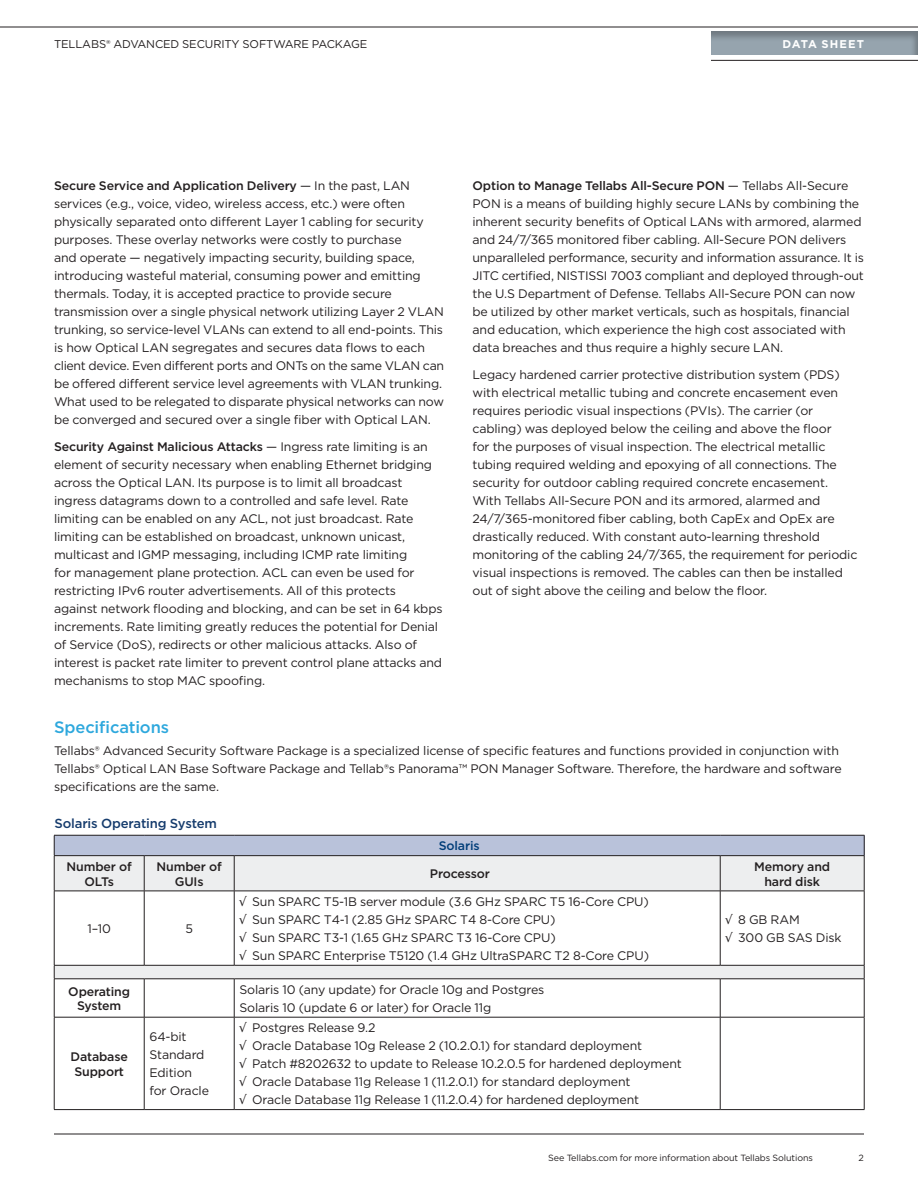
<style>
.page{position:relative;width:918px;height:1188px;background:#fff}
.page>*{position:absolute;margin:0;border:0;box-sizing:border-box;transform-origin:0 0}
._03_Subhead1_1014{font:500 16.5px "Gotham";letter-spacing:-.005em;color:#2ea8dd}
._05_Subhead3_1014{font:500 13.2px "Gotham";letter-spacing:-.01em;color:#163c6d}
._07_Body_1014{font:12.3px/18px "Gotham";letter-spacing:-.01em;color:#231f20}
._07_Body_1014-2{font:500 12.3px/14.9px "Gotham";letter-spacing:-.01em;color:#231f20;text-align:center}
._07_Body_1014-3{font:500 12.3px "Gotham";letter-spacing:-.01em;color:#003d78}
._10_SmallTitlePageHe{font:11.25px "Gotham";letter-spacing:-.01em;color:#231f20}
.t1{font:700 11.25px "Gotham";letter-spacing:.09em;color:#fff}
._11_Footer_1014{font:9px "Gotham";letter-spacing:-.01em;color:#231f20}
.s1{font-weight:500}
</style>
<div class="page">
<div style="left:709px;top:30px;width:209px;height:27px;background:#231f20;opacity:.3"></div>
<hr style="left:711px;top:60px;width:207px;height:1px;background:#231f20">
<hr style="left:0;top:27px;width:918px;height:1px;background:#231f20">
<hr style="left:54px;top:1134px;width:810px;height:1px;background:#231f20">
<div style="left:54px;top:835px;width:810px;height:21px;background:#b9c2da"></div>
<svg style="left:55px;top:856px;width:809px;height:123px"></svg>
<hr style="left:54px;top:835px;width:90px;height:1px;background:#231f20">
<svg style="left:54px;top:835px;width:1px;height:20px"></svg>
<hr style="left:144px;top:835px;width:90px;height:1px;background:#231f20">
<hr style="left:234px;top:835px;width:486px;height:1px;background:#231f20">
<hr style="left:720px;top:835px;width:144px;height:1px;background:#231f20">
<svg style="left:864px;top:835px;width:1px;height:20px"></svg>
<hr style="left:54px;top:855px;width:90px;height:1px;background:#231f20">
<hr style="left:54px;top:856px;width:1px;height:35px;background:#231f20">
<hr style="left:144px;top:855px;width:90px;height:1px;background:#231f20">
<hr style="left:144px;top:856px;width:1px;height:35px;background:#231f20">
<hr style="left:234px;top:855px;width:486px;height:1px;background:#231f20">
<hr style="left:234px;top:856px;width:1px;height:35px;background:#231f20">
<hr style="left:720px;top:855px;width:144px;height:1px;background:#231f20">
<hr style="left:720px;top:856px;width:1px;height:35px;background:#231f20">
<hr style="left:864px;top:856px;width:1px;height:35px;background:#231f20">
<hr style="left:54px;top:891px;width:90px;height:1px;background:#231f20">
<hr style="left:54px;top:891px;width:1px;height:74px;background:#231f20">
<hr style="left:144px;top:891px;width:90px;height:1px;background:#231f20">
<hr style="left:144px;top:891px;width:1px;height:74px;background:#231f20">
<hr style="left:234px;top:891px;width:486px;height:1px;background:#231f20">
<hr style="left:234px;top:891px;width:1px;height:74px;background:#231f20">
<hr style="left:720px;top:891px;width:144px;height:1px;background:#231f20">
<hr style="left:720px;top:891px;width:1px;height:74px;background:#231f20">
<hr style="left:864px;top:891px;width:1px;height:74px;background:#231f20">
<hr style="left:54px;top:965px;width:90px;height:1px;background:#231f20">
<svg style="left:54px;top:966px;width:1px;height:13px"></svg>
<hr style="left:144px;top:965px;width:90px;height:1px;background:#231f20">
<hr style="left:234px;top:965px;width:486px;height:1px;background:#231f20">
<hr style="left:720px;top:965px;width:144px;height:1px;background:#231f20">
<svg style="left:864px;top:966px;width:1px;height:13px"></svg>
<hr style="left:54px;top:979px;width:90px;height:1px;background:#231f20">
<hr style="left:54px;top:979px;width:1px;height:38px;background:#231f20">
<hr style="left:144px;top:979px;width:90px;height:1px;background:#231f20">
<hr style="left:144px;top:979px;width:1px;height:38px;background:#231f20">
<hr style="left:234px;top:979px;width:486px;height:1px;background:#231f20">
<hr style="left:234px;top:979px;width:1px;height:38px;background:#231f20">
<hr style="left:720px;top:979px;width:144px;height:1px;background:#231f20">
<hr style="left:720px;top:979px;width:1px;height:38px;background:#231f20">
<hr style="left:864px;top:979px;width:1px;height:38px;background:#231f20">
<hr style="left:54px;top:1017px;width:90px;height:1px;background:#231f20">
<hr style="left:54px;top:1017px;width:1px;height:92px;background:#231f20">
<hr style="left:144px;top:1017px;width:90px;height:1px;background:#231f20">
<hr style="left:144px;top:1017px;width:1px;height:92px;background:#231f20">
<hr style="left:234px;top:1017px;width:486px;height:1px;background:#231f20">
<hr style="left:234px;top:1017px;width:1px;height:92px;background:#231f20">
<hr style="left:720px;top:1017px;width:144px;height:1px;background:#231f20">
<hr style="left:720px;top:1017px;width:1px;height:92px;background:#231f20">
<hr style="left:864px;top:1017px;width:1px;height:92px;background:#231f20">
<hr style="left:54px;top:1109px;width:90px;height:1px;background:#231f20">
<hr style="left:144px;top:1109px;width:90px;height:1px;background:#231f20">
<hr style="left:234px;top:1109px;width:486px;height:1px;background:#231f20">
<hr style="left:720px;top:1109px;width:144px;height:1px;background:#231f20">
<p class="_10_SmallTitlePageHe" style="left:54px;top:36px;width:315px">TELLABS® ADVANCED SECURITY SOFTWARE PACKAGE</p>
<p class="t1" style="left:783px;top:36px;width:83px">DATA SHEET</p>
<p class="_07_Body_1014" style="left:54px;top:176px;width:392px"><span class="s1">Secure Service and Application Delivery</span> — In the past, LAN services (e.g., voice, video, wireless access, etc.) were often physically separated onto different Layer 1 cabling for security purposes. These overlay networks were costly to purchase<br>and operate — negatively impacting security, building space, introducing wasteful material, consuming power and emitting thermals. Today, it is accepted practice to provide secure transmission over a single physical network utilizing Layer 2 VLAN trunking, so service-level VLANs can extend to all end-points. This is how Optical LAN segregates and secures data flows to each client device. Even different ports and ONTs on the same VLAN can be offered different service level agreements with VLAN trunking.<br>What used to be relegated to disparate physical networks can now be converged and secured over a single fiber with Optical LAN.</p>
<p class="_07_Body_1014" style="left:54px;top:437px;width:390px"><span class="s1">Security Against Malicious Attacks</span> — Ingress rate limiting is an element of security necessary when enabling Ethernet bridging across the Optical LAN. Its purpose is to limit all broadcast ingress datagrams down to a controlled and safe level. Rate limiting can be enabled on any ACL, not just broadcast. Rate limiting can be established on broadcast, unknown unicast, multicast and IGMP messaging, including ICMP rate limiting<br>for management plane protection. ACL can even be used for restricting IPv6 router advertisements. All of this protects against network flooding and blocking, and can be set in 64 kbps increments. Rate limiting greatly reduces the potential for Denial of Service (DoS), redirects or other malicious attacks. Also of interest is packet rate limiter to prevent control plane attacks and mechanisms to stop MAC spoofing.</p>
<p class="_07_Body_1014" style="left:472px;top:176px;width:393px"><span class="s1">Option to Manage Tellabs All-Secure PON</span> — Tellabs All-Secure PON is a means of building highly secure LANs by combining the inherent security benefits of Optical LANs with armored, alarmed and 24/7/365 monitored fiber cabling. All-Secure PON delivers unparalleled performance, security and information assurance. It is JITC certified, NISTISSI 7003 compliant and deployed through-out the U.S Department of Defense. Tellabs All-Secure PON can now be utilized by other market verticals, such as hospitals, financial and education, which experience the high cost associated with data breaches and thus require a highly secure LAN.</p>
<p class="_07_Body_1014" style="left:472px;top:365px;width:386px">Legacy hardened carrier protective distribution system (PDS) with electrical metallic tubing and concrete encasement even requires periodic visual inspections (PVIs). The carrier (or cabling) was deployed below the ceiling and above the floor<br>for the purposes of visual inspection. The electrical metallic tubing required welding and epoxying of all connections. The security for outdoor cabling required concrete encasement.<br>With Tellabs All-Secure PON and its armored, alarmed and 24/7/365-monitored fiber cabling, both CapEx and OpEx are drastically reduced. With constant auto-learning threshold monitoring of the cabling 24/7/365, the requirement for periodic visual inspections is removed. The cables can then be installed out of sight above the ceiling and below the floor.</p>
<p class="_03_Subhead1_1014" style="left:54px;top:716px;width:117px">Specifications</p>
<p class="_07_Body_1014" style="left:54px;top:742px;width:789px">Tellabs® Advanced Security Software Package is a specialized license of specific features and functions provided in conjunction with<br>Tellabs® Optical LAN Base Software Package and Tellab®s Panorama™ PON Manager Software. Therefore, the hardware and software specifications are the same.</p>
<p class="_05_Subhead3_1014" style="left:54px;top:814px;width:164px">Solaris Operating System</p>
<p class="_07_Body_1014-3" style="left:439px;top:838px;width:42px">Solaris</p>
<p class="_07_Body_1014-2" style="left:67px;top:859px;width:67px">Number of<br>OLTs</p>
<p class="_07_Body_1014-2" style="left:157px;top:859px;width:67px">Number of<br>GUIs</p>
<p class="_07_Body_1014-2" style="left:430px;top:866px;width:62px">Processor</p>
<p class="_07_Body_1014-2" style="left:754px;top:859px;width:77px">Memory and hard disk</p>
<p class="_07_Body_1014" style="left:87px;top:919px;width:25px">1–10</p>
<p class="_07_Body_1014" style="left:185px;top:919px;width:9px">5</p>
<p class="_07_Body_1014" style="left:239px;top:892px;width:411px">√ Sun SPARC T5-1B server module (3.6 GHz SPARC T5 16-Core CPU) √ Sun SPARC T4-1 (2.85 GHz SPARC T4 8-Core CPU)<br>√ Sun SPARC T3-1 (1.65 GHz SPARC T3 16-Core CPU)<br>√ Sun SPARC Enterprise T5120 (1.4 GHz UltraSPARC T2 8-Core CPU)</p>
<p class="_07_Body_1014" style="left:725px;top:910px;width:118px">√ 8 GB RAM<br>√ 300 GB SAS Disk</p>
<p class="_07_Body_1014-2" style="left:68px;top:984px;width:63px">Operating<br>System</p>
<p class="_07_Body_1014" style="left:239px;top:980px;width:307px">Solaris 10 (any update) for Oracle 10g and Postgres<br>Solaris 10 (update 6 or later) for Oracle 11g</p>
<p class="_07_Body_1014-2" style="left:70px;top:1049px;width:59px">Database<br>Support</p>
<p class="_07_Body_1014" style="left:149px;top:1028px;width:61px">64-bit<br>Standard<br>Edition for Oracle</p>
<p class="_07_Body_1014" style="left:239px;top:1019px;width:444px">√ Postgres Release 9.2<br>√ Oracle Database 10g Release 2 (10.2.0.1) for standard deployment<br>√ Patch #8202632 to update to Release 10.2.0.5 for hardened deployment √ Oracle Database 11g Release 1 (11.2.0.1) for standard deployment<br>√ Oracle Database 11g Release 1 (11.2.0.4) for hardened deployment</p>
<p class="_11_Footer_1014" style="left:548px;top:1152px;width:266px">See Tellabs.com for more information about Tellabs Solutions</p>
<p class="_11_Footer_1014" style="left:859px;top:1152px;width:7px">2</p>
</div>
